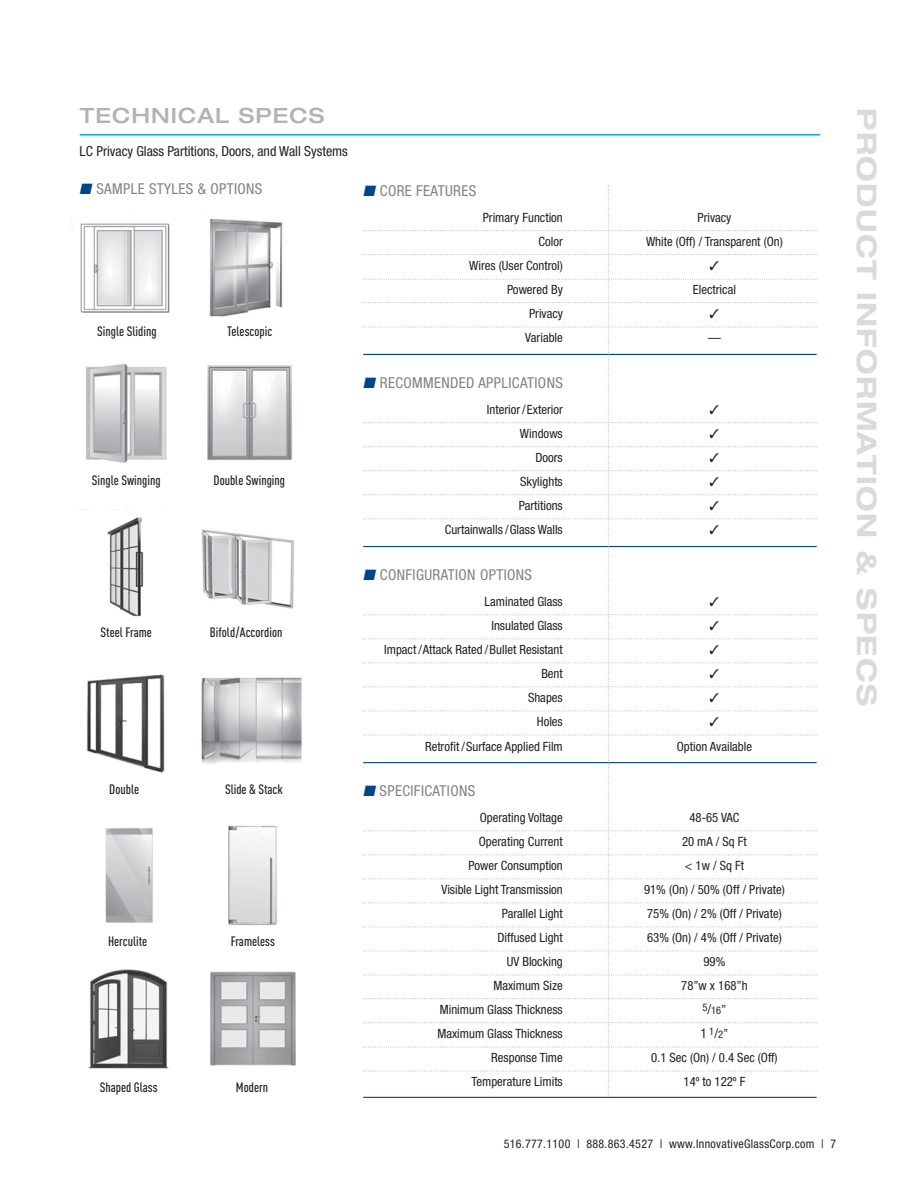
<style>
.page{position:relative;width:917px;height:1188px;background:#fff}
.page>*{position:absolute;margin:0;border:0;box-sizing:border-box;transform-origin:0 0}
.t1{font:700 expanded 27px "Helvetica Neue";letter-spacing:.05em;color:#d9dadc}
.t2{font:500 expanded 21px "Helvetica Neue";letter-spacing:.05em;color:#b2b3b7}
.t3{font:condensed 15px "Helvetica Neue";letter-spacing:.025em;color:#808285}
.t4{font:condensed 13.8px "Helvetica Neue";color:#231f20}
.t5{font:500 13.5px "DIN Cond";color:#231f20}
.t6{font:condensed 13.5px "Helvetica Neue";color:#231f20}
.t7{font:condensed 12.75px "Helvetica Neue";color:#231f20}
.t8{font:condensed 12px "Helvetica Neue";letter-spacing:.025em;color:#231f20}
.t9{font:condensed 10.5px "Helvetica Neue";color:#231f20}
.s1{color:#014588}
.s2{font-size:13.5px}
.s3{font-size:12.75px}
.s4{font-size:10.5px}
</style>
<div class="page">
<hr style="left:363px;top:1096px;width:453px;height:1px;background:#014588">
<hr style="left:80px;top:134px;width:740px;height:1px;background:#00aadc">
<img style="left:80px;top:218px;width:212px;height:245px">
<img style="left:80px;top:509px;width:64px;height:108px">
<img style="left:201px;top:529px;width:93px;height:80px">
<img style="left:86px;top:674px;width:79px;height:99px">
<img style="left:201px;top:677px;width:102px;height:87px">
<img style="left:88px;top:825px;width:208px;height:244px">
<div style="left:80px;top:327px;width:210px;height:26px;background:#fff"></div>
<div style="left:84px;top:936px;width:215px;height:26px;background:#fff"></div>
<svg style="left:363px;top:185px;width:453px;height:911px"></svg>
<h2 class="t2" style="left:80px;top:103px;width:246px">TECHNICAL SPECS</h2>
<p class="t4" style="left:80px;top:143px;width:270px">LC Privacy Glass Partitions, Doors, and Wall Systems</p>
<p class="t3" style="left:80px;top:180px;width:184px"><span class="s1">■</span> SAMPLE STYLES &amp; OPTIONS</p>
<p class="t5" style="left:97px;top:327px;width:61px">Single Sliding</p>
<p class="t5" style="left:227px;top:327px;width:46px">Telescopic</p>
<p class="t5" style="left:92px;top:475px;width:70px">Single Swinging</p>
<p class="t5" style="left:213px;top:475px;width:73px">Double Swinging</p>
<p class="t5" style="left:101px;top:627px;width:53px">Steel Frame</p>
<p class="t5" style="left:210px;top:627px;width:74px">Bifold/Accordion</p>
<p class="t5" style="left:109px;top:784px;width:31px">Double</p>
<p class="t5" style="left:225px;top:784px;width:59px">Slide &amp; Stack</p>
<p class="t5" style="left:108px;top:936px;width:41px">Herculite</p>
<p class="t5" style="left:231px;top:936px;width:46px">Frameless</p>
<p class="t5" style="left:100px;top:1081px;width:59px">Shaped Glass</p>
<p class="t5" style="left:236px;top:1081px;width:34px">Modern</p>
<p class="t3" style="left:363px;top:182px;width:114px"><span class="s1">■</span> CORE FEATURES</p>
<p class="t7" style="left:482px;top:210px;width:81px">Primary Function</p>
<p class="t7" style="left:697px;top:210px;width:35px">Privacy</p>
<p class="t7" style="left:538px;top:234px;width:26px">Color</p>
<p class="t7" style="left:646px;top:234px;width:138px">White (Off) / Transparent (On)</p>
<p class="t7" style="left:469px;top:258px;width:95px">Wires (User Control)</p>
<p class="t7" style="left:507px;top:282px;width:57px">Powered By</p>
<p class="t7" style="left:692px;top:282px;width:44px">Electrical</p>
<p class="t7" style="left:529px;top:306px;width:35px">Privacy</p>
<p class="t7" style="left:525px;top:330px;width:39px">Variable</p>
<p class="t7" style="left:708px;top:330px;width:14px">—</p>
<p class="t3" style="left:363px;top:374px;width:201px"><span class="s1">■</span> RECOMMENDED APPLICATIONS</p>
<p class="t7" style="left:487px;top:402px;width:77px">Interior / Exterior</p>
<p class="t7" style="left:520px;top:426px;width:44px">Windows</p>
<p class="t7" style="left:535px;top:450px;width:29px">Doors</p>
<p class="t7" style="left:520px;top:474px;width:44px">Skylights</p>
<p class="t7" style="left:519px;top:498px;width:45px">Partitions</p>
<p class="t7" style="left:444px;top:522px;width:119px">Curtainwalls / Glass Walls</p>
<p class="t3" style="left:363px;top:566px;width:170px"><span class="s1">■</span> CONFIGURATION OPTIONS</p>
<p class="t7" style="left:484px;top:594px;width:80px">Laminated Glass</p>
<p class="t7" style="left:491px;top:618px;width:73px">Insulated Glass</p>
<p class="t7" style="left:384px;top:642px;width:180px">Impact / Attack Rated / Bullet Resistant</p>
<p class="t7" style="left:541px;top:666px;width:23px">Bent</p>
<p class="t7" style="left:528px;top:690px;width:36px">Shapes</p>
<p class="t7" style="left:537px;top:714px;width:27px">Holes</p>
<p class="t7" style="left:425px;top:738px;width:139px">Retrofit / Surface Applied Film</p>
<p class="t7" style="left:676px;top:738px;width:77px">Option Available</p>
<p class="t3" style="left:363px;top:782px;width:114px"><span class="s1">■</span> SPECIFICATIONS</p>
<p class="t7" style="left:479px;top:810px;width:85px">Operating Voltage</p>
<p class="t7" style="left:689px;top:810px;width:51px">48-65 VAC</p>
<p class="t7" style="left:479px;top:834px;width:85px">Operating Current</p>
<p class="t7" style="left:682px;top:834px;width:66px">20 mA / Sq Ft</p>
<p class="t7" style="left:468px;top:858px;width:96px">Power Consumption</p>
<p class="t7" style="left:684px;top:858px;width:61px">&lt; 1w / Sq Ft</p>
<p class="t7" style="left:441px;top:882px;width:123px">Visible Light Transmission</p>
<p class="t7" style="left:644px;top:882px;width:142px">91% (On) / 50% (Off / Private)</p>
<p class="t7" style="left:502px;top:906px;width:62px">Parallel Light</p>
<p class="t7" style="left:647px;top:906px;width:136px">75% (On) / 2% (Off / Private)</p>
<p class="t7" style="left:497px;top:930px;width:67px">Diffused Light</p>
<p class="t7" style="left:647px;top:930px;width:136px">63% (On) / 4% (Off / Private)</p>
<p class="t7" style="left:507px;top:954px;width:57px">UV Blocking</p>
<p class="t7" style="left:703px;top:954px;width:23px">99%</p>
<p class="t7" style="left:493px;top:978px;width:71px">Maximum Size</p>
<p class="t7" style="left:681px;top:978px;width:68px">78”w x 168”h</p>
<p class="t7" style="left:439px;top:1002px;width:124px">Minimum Glass Thickness</p>
<p class="t9" style="left:702px;top:1004px;width:26px">5<span class="s2">/</span>16<span class="s3">”</span></p>
<p class="t7" style="left:437px;top:1026px;width:127px">Maximum Glass Thickness</p>
<p class="t6" style="left:700px;top:1025px;width:29px">1 <sup>1</sup>/<span class="s4">2</span><span class="s3">”</span></p>
<p class="t7" style="left:491px;top:1050px;width:73px">Response Time</p>
<p class="t7" style="left:651px;top:1050px;width:128px">0.1 Sec (On) / 0.4 Sec (Off)</p>
<p class="t7" style="left:471px;top:1074px;width:93px">Temperature Limits</p>
<p class="t7" style="left:683px;top:1074px;width:63px">14º to 122º F</p>
<p class="t8" style="left:503px;top:1136px;width:334px">516.777.1100 | 888.863.4527 | www.InnovativeGlassCorp.com | 7</p>
<h1 class="t1" style="left:883px;top:108px;width:599px;rotate:90deg">PRODUCT INFORMATION &amp; SPECS</h1>
</div>
